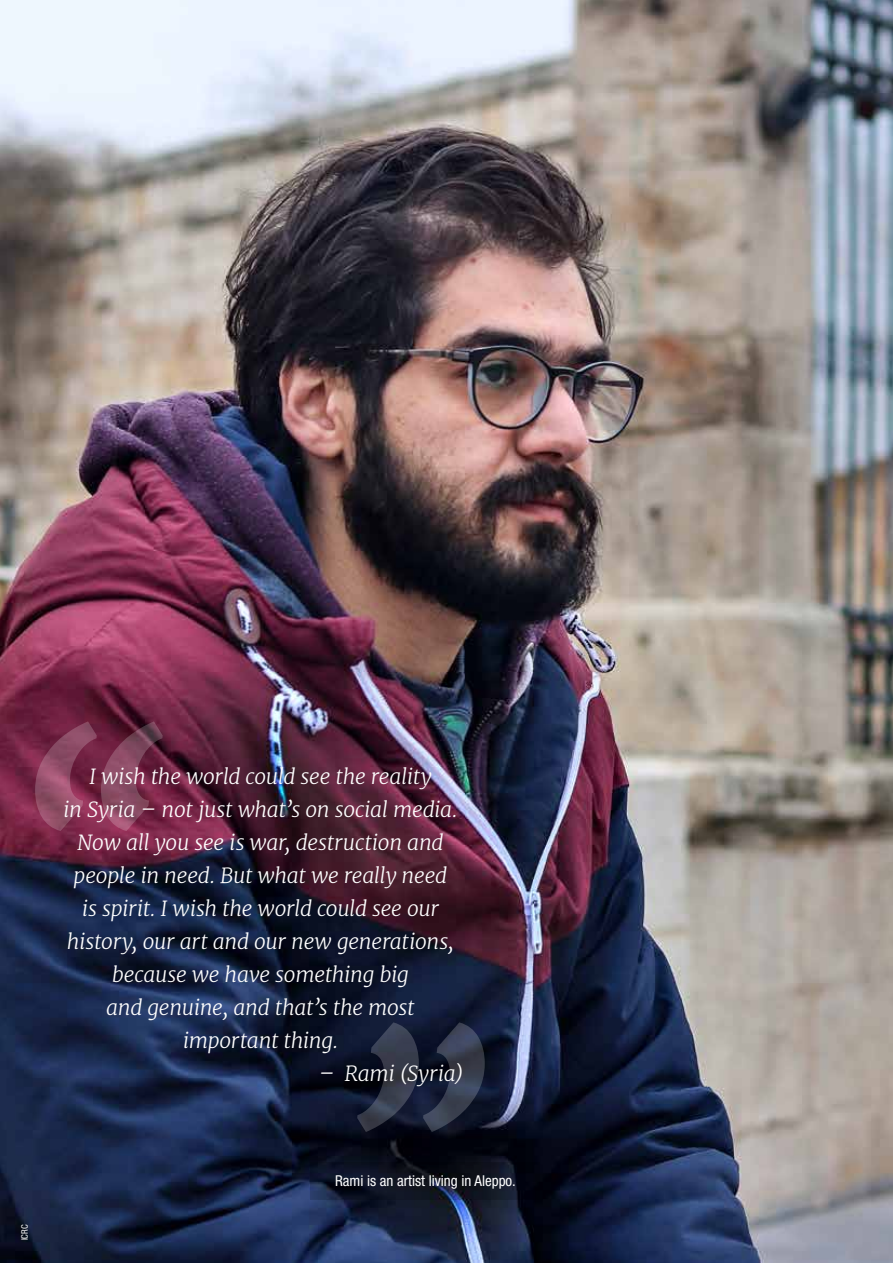
<style>
.page{position:relative;width:893px;height:1263px;background:#fff}
.page>*{position:absolute;margin:0;border:0;box-sizing:border-box;transform-origin:0 0}
.t1{font:italic 300 21px/33px "Merriweather";letter-spacing:-.015em;color:#fff;text-align:center}
.t2{font:condensed 15px "Helvetica Neue LT Std";color:#fff}
.t3{font:condensed 9px "Helvetica Neue LT Std";color:#fff}
</style>
<div class="page">
<img style="left:0;top:0;width:893px;height:1263px">
<svg style="left:357px;top:1022px;width:128px;height:110px;background:#22283b"></svg>
<svg style="left:35px;top:721px;width:128px;height:110px;background:#7f3754"></svg>
<svg style="left:310px;top:1162px;width:230px;height:37px;background:#0e1322"></svg>
<p class="t3" style="left:19px;top:1240px;width:17px;rotate:-90deg">ICRC</p>
<p class="t1" style="left:63px;top:759px;width:396px">I wish the world could see the reality<br>in Syria – not just what’s on social media.<br>Now all you see is war, destruction and people in need. But what we really need<br>is spirit. I wish the world could see our history, our art and our new generations, because we have something big<br>and genuine, and that’s the most important thing.</p>
<p class="t1" style="left:319px;top:1056px;width:146px">– Rami (Syria)</p>
<p class="t2" style="left:335px;top:1172px;width:182px">Rami is an artist living in Aleppo.</p>
</div>
